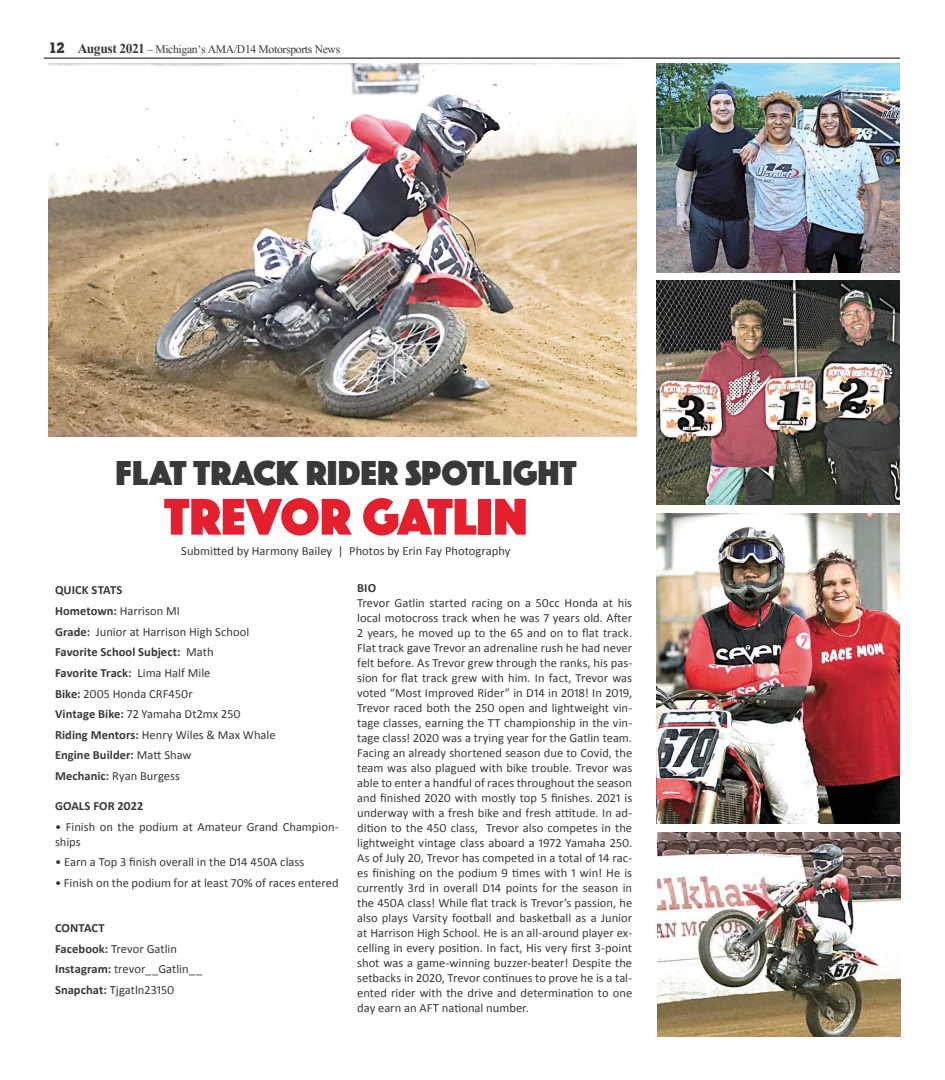
<style>
.page{position:relative;width:945px;height:1080px;background:#fff}
.page>*{position:absolute;margin:0;border:0;box-sizing:border-box;transform-origin:0 0}
.t1{font:53.62px "Phosphate Solid";color:#e4202f}
.t2{font:35.75px "Phosphate Solid";color:#37393b}
.t3{font:15px "Kokila";letter-spacing:-.02em;color:#37393b}
.t4{font:12.5px/15px "Calibri";color:#37393b}
.t5{font:700 12.5px "Calibri";letter-spacing:.005em;color:#37393b}
.s1{font-family:"Geometric Slab 703 BT Xtra";font-weight:700}
.s2{font-weight:700;font-size:17.5px}
.s3{font-weight:700}
</style>
<div class="page">
<hr style="left:44px;top:58px;width:856px;height:1px;background:#37393b">
<img style="left:658px;top:833px;width:243px;height:203px">
<img style="left:49px;top:64px;width:587px;height:372px">
<img style="left:657px;top:281px;width:243px;height:224px">
<img style="left:657px;top:64px;width:243px;height:209px">
<img style="left:657px;top:513px;width:243px;height:310px">
<p class="t3" style="left:49px;top:40px;width:293px"><span class="s1">12</span> <span class="s2">August 2021</span> – Michigan’s AMA/D14 Motorsports News</p>
<h2 class="t2" style="left:115px;top:455px;width:462px">FLAT TRACK RIDER SPOTLIGHT</h2>
<h1 class="t1" style="left:164px;top:490px;width:365px">TREVOR GATLIN</h1>
<p class="t4" style="left:181px;top:543px;width:331px">Submitted by Harmony Bailey | Photos by Erin Fay Photography</p>
<p class="t4" style="left:55px;top:580px;width:222px;line-height:20.6px"><span class="s3">QUICK STATS<br>Hometown:</span> Harrison MI<br><span class="s3">Grade:</span> Junior at Harrison High School<br><span class="s3">Favorite School Subject:</span> Math<br><span class="s3">Favorite Track:</span> Lima Half Mile<br><span class="s3">Bike:</span> 2005 Honda CRF450r<br><span class="s3">Vintage Bike:</span> 72 Yamaha Dt2mx 250<br><span class="s3">Riding Mentors:</span> Henry Wiles &amp; Max Whale<br><span class="s3">Engine Builder:</span> Matt Shaw<br><span class="s3">Mechanic:</span> Ryan Burgess</p>
<p class="t5" style="left:55px;top:798px;width:90px">GOALS FOR 2022</p>
<p class="t4" style="left:55px;top:819px;width:285px">• Finish on the podium at Amateur Grand Champion&shy;ships</p>
<p class="t4" style="left:55px;top:855px;width:251px">• Earn a Top 3 finish overall in the D14 450A class</p>
<p class="t4" style="left:55px;top:875px;width:285px">• Finish on the podium for at least 70% of races entered</p>
<p class="t4" style="left:55px;top:917px;width:149px;line-height:20.6px"><span class="s3">CONTACT<br>Facebook:</span> Trevor Gatlin<br><span class="s3">Instagram:</span> trevor__Gatlin__<br><span class="s3">Snapchat:</span> Tjgatln23150</p>
<p class="t5" style="left:357px;top:580px;width:20px">BIO</p>
<p class="t4" style="left:357px;top:596px;width:277px;text-align:justify">Trevor Gatlin started racing on a 50cc Honda at his local motocross track when he was 7 years old. After 2 years, he moved up to the 65 and on to flat track.<br>Flat track gave Trevor an adrenaline rush he had never felt before. As Trevor grew through the ranks, his pas&shy;sion for flat track grew with him. In fact, Trevor was voted “Most Improved Rider” in D14 in 2018! In 2019, Trevor raced both the 250 open and lightweight vin&shy;tage classes, earning the TT championship in the vin&shy;tage class! 2020 was a trying year for the Gatlin team.<br>Facing an already shortened season due to Covid, the team was also plagued with bike trouble. Trevor was able to enter a handful of races throughout the season and finished 2020 with mostly top 5 finishes. 2021 is underway with a fresh bike and fresh attitude. In ad&shy;dition to the 450 class, Trevor also competes in the lightweight vintage class aboard a 1972 Yamaha 250.<br>As of July 20, Trevor has competed in a total of 14 rac&shy;es finishing on the podium 9 times with 1 win! He is currently 3rd in overall D14 points for the season in the 450A class! While flat track is Trevor’s passion, he also plays Varsity football and basketball as a Junior at Harrison High School. He is an all-around player ex&shy;celling in every position. In fact, His very first 3-point shot was a game-winning buzzer-beater! Despite the setbacks in 2020, Trevor continues to prove he is a tal&shy;ented rider with the drive and determination to one day earn an AFT national number.</p>
</div>
